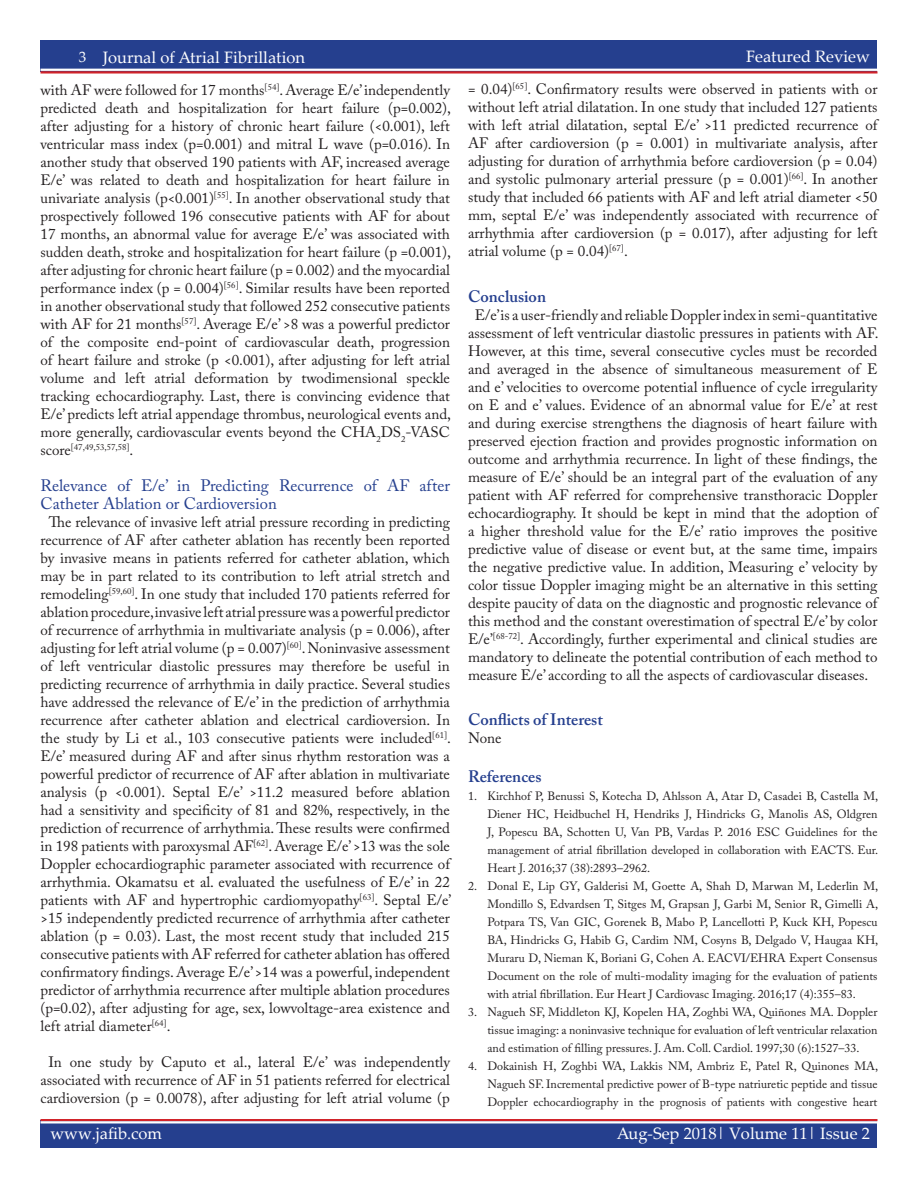
<style>
.page{position:relative;width:918px;height:1188px;background:#fff}
.page>*{position:absolute;margin:0;border:0;box-sizing:border-box;transform-origin:0 0}
.white_header_for_blu{font:16.5px "Palatino Linotype";color:#fff}
._10_Body_Text{font:16.5px/18px "Adobe Caslon Pro";color:#253f8e}
._11_Body_Header{font:600 16.5px "Adobe Caslon Pro";color:#253f8e}
._10_Body_Text-2{font:600 16.5px "Adobe Caslon Pro";color:#253f8e}
._10_Body_Text-3{font:15px/18px "Adobe Caslon Pro";color:#231f20;text-align:justify}
.t1{font:12px/18px "Adobe Caslon Pro";color:#231f20;text-align:justify}
._10_Body_Text-4{font:8.7px "Adobe Caslon Pro";color:#231f20}
.s1{font-size:15px}
</style>
<div class="page">
<div style="left:40px;top:1120px;width:838px;height:28px;background:#253f8e"></div>
<hr style="left:40px;top:1119px;width:838px;height:2px;background:#d1232a">
<hr style="left:40px;top:1121px;width:838px;height:3px;background:#fff">
<div style="left:40px;top:40px;width:838px;height:32px;background:#253f8e"></div>
<hr style="left:40px;top:71px;width:838px;height:3px;background:#d1232a">
<hr style="left:40px;top:69px;width:838px;height:2px;background:#fff">
<p class="white_header_for_blu" style="left:746px;top:45px;width:125px">Featured Review</p>
<p class="white_header_for_blu" style="left:79px;top:48px;width:228px"><sup>3</sup> Journal of Atrial Fibrillation</p>
<p class="white_header_for_blu" style="left:746px;top:47px;width:125px">Featured Review</p>
<p class="_10_Body_Text-3" style="left:40px;top:81px;width:412px">with AF were followed for 17 months<sup>[54]</sup>. Average E/e’ independently predicted death and hospitalization for heart failure (p=0.002), after adjusting for a history of chronic heart failure (&lt;0.001), left ventricular mass index (p=0.001) and mitral L wave (p=0.016). In another study that observed 190 patients with AF, increased average E/e’ was related to death and hospitalization for heart failure in univariate analysis (p&lt;0.001)<sup>[55]</sup>. In another observational study that prospectively followed 196 consecutive patients with AF for about 17 months, an abnormal value for average E/e’ was associated with sudden death, stroke and hospitalization for heart failure (p =0.001), after adjusting for chronic heart failure (p = 0.002) and the myocardial performance index (p = 0.004)<sup>[56]</sup>. Similar results have been reported in another observational study that followed 252 consecutive patients with AF for 21 months<sup>[57]</sup>. Average E/e’ &gt;8 was a powerful predictor of the composite end-point of cardiovascular death, progression of heart failure and stroke (p &lt;0.001), after adjusting for left atrial volume and left atrial deformation by twodimensional speckle tracking echocardiography. Last, there is convincing evidence that E/e’ predicts left atrial appendage thrombus, neurological events and, more generally, cardiovascular events beyond the CHA<sub>2</sub>DS<sub>2</sub>-VASC</p>
<p class="_10_Body_Text-4" style="left:40px;top:442px;width:94px"><span class="s1">score</span>[47,49,53,57,58]<span class="s1">.</span></p>
<p class="_10_Body_Text" style="left:40px;top:477px;width:411px">Relevance of E/e’ in Predicting Recurrence of AF after<br>Catheter Ablation or Cardioversion</p>
<p class="_10_Body_Text-3" style="left:40px;top:513px;width:412px;text-indent:8px">The relevance of invasive left atrial pressure recording in predicting recurrence of AF after catheter ablation has recently been reported by invasive means in patients referred for catheter ablation, which may be in part related to its contribution to left atrial stretch and remodeling<sup>[59,60]</sup>. In one study that included 170 patients referred for ablation procedure, invasive left atrial pressure was a powerful predictor of recurrence of arrhythmia in multivariate analysis (p = 0.006), after adjusting for left atrial volume (p = 0.007)<sup>[60]</sup>. Noninvasive assessment of left ventricular diastolic pressures may therefore be useful in predicting recurrence of arrhythmia in daily practice. Several studies have addressed the relevance of E/e’ in the prediction of arrhythmia recurrence after catheter ablation and electrical cardioversion. In the study by Li et al., 103 consecutive patients were included<sup>[61]</sup>.<br>E/e’ measured during AF and after sinus rhythm restoration was a powerful predictor of recurrence of AF after ablation in multivariate analysis (p &lt;0.001). Septal E/e’ &gt;11.2 measured before ablation had a sensitivity and specificity of 81 and 82%, respectively, in the prediction of recurrence of arrhythmia. These results were confirmed in 198 patients with paroxysmal AF<sup>[62]</sup>. Average E/e’ &gt;13 was the sole Doppler echocardiographic parameter associated with recurrence of arrhythmia. Okamatsu et al. evaluated the usefulness of E/e’ in 22 patients with AF and hypertrophic cardiomyopathy<sup>[63]</sup>. Septal E/e’ &gt;15 independently predicted recurrence of arrhythmia after catheter ablation (p = 0.03). Last, the most recent study that included 215 consecutive patients with AF referred for catheter ablation has offered confirmatory findings. Average E/e’ &gt;14 was a powerful, independent predictor of arrhythmia recurrence after multiple ablation procedures (p=0.02), after adjusting for age, sex, lowvoltage-area existence and left atrial diameter<sup>[64]</sup>.</p>
<p class="_10_Body_Text-3" style="left:40px;top:1053px;width:411px;text-align:center">In one study by Caputo et al., lateral E/e’ was independently associated with recurrence of AF in 51 patients referred for electrical cardioversion (p = 0.0078), after adjusting for left atrial volume (p</p>
<p class="_10_Body_Text-3" style="left:468px;top:80px;width:411px">= 0.04)<sup>[65]</sup>. Confirmatory results were observed in patients with or without left atrial dilatation. In one study that included 127 patients with left atrial dilatation, septal E/e’ &gt;11 predicted recurrence of AF after cardioversion (p = 0.001) in multivariate analysis, after adjusting for duration of arrhythmia before cardioversion (p = 0.04) and systolic pulmonary arterial pressure (p = 0.001)<sup>[66]</sup>. In another study that included 66 patients with AF and left atrial diameter &lt;50 mm, septal E/e’ was independently associated with recurrence of arrhythmia after cardioversion (p = 0.017), after adjusting for left atrial volume (p = 0.04)<sup>[67]</sup>.</p>
<p class="_11_Body_Header" style="left:468px;top:286px;width:80px">Conclusion</p>
<p class="_10_Body_Text-3" style="left:468px;top:306px;width:412px;text-indent:7px">E/e’is a user-friendly and reliable Doppler index in semi-quantitative assessment of left ventricular diastolic pressures in patients with AF.<br>However, at this time, several consecutive cycles must be recorded and averaged in the absence of simultaneous measurement of E and e’ velocities to overcome potential influence of cycle irregularity on E and e’ values. Evidence of an abnormal value for E/e’ at rest and during exercise strengthens the diagnosis of heart failure with preserved ejection fraction and provides prognostic information on outcome and arrhythmia recurrence. In light of these findings, the measure of E/e’ should be an integral part of the evaluation of any patient with AF referred for comprehensive transthoracic Doppler echocardiography. It should be kept in mind that the adoption of a higher threshold value for the E/e’ ratio improves the positive predictive value of disease or event but, at the same time, impairs the negative predictive value. In addition, Measuring e’ velocity by color tissue Doppler imaging might be an alternative in this setting despite paucity of data on the diagnostic and prognostic relevance of this method and the constant overestimation of spectral E/e’ by color E/e’<sup>[68-72]</sup>. Accordingly, further experimental and clinical studies are mandatory to delineate the potential contribution of each method to measure E/e’ according to all the aspects of cardiovascular diseases.</p>
<p class="_11_Body_Header" style="left:468px;top:710px;width:136px">Conflicts of Interest</p>
<p class="_10_Body_Text-3" style="left:468px;top:729px;width:35px">None</p>
<p class="_10_Body_Text-2" style="left:468px;top:767px;width:75px">References</p>
<p class="t1" style="left:488px;top:787px;width:392px;text-indent:-20px">1. Kirchhof P, Benussi S, Kotecha D, Ahlsson A, Atar D, Casadei B, Castella M, Diener HC, Heidbuchel H, Hendriks J, Hindricks G, Manolis AS, Oldgren J, Popescu BA, Schotten U, Van PB, Vardas P. 2016 ESC Guidelines for the management of atrial fibrillation developed in collaboration with EACTS. Eur.<br>Heart J. 2016;37 (38):2893–2962.</p>
<p class="t1" style="left:488px;top:877px;width:392px;text-indent:-20px">2. Donal E, Lip GY, Galderisi M, Goette A, Shah D, Marwan M, Lederlin M, Mondillo S, Edvardsen T, Sitges M, Grapsan J, Garbi M, Senior R, Gimelli A, Potpara TS, Van GIC, Gorenek B, Mabo P, Lancellotti P, Kuck KH, Popescu BA, Hindricks G, Habib G, Cardim NM, Cosyns B, Delgado V, Haugaa KH, Muraru D, Nieman K, Boriani G, Cohen A. EACVI/EHRA Expert Consensus Document on the role of multi-modality imaging for the evaluation of patients with atrial fibrillation. Eur Heart J Cardiovasc Imaging. 2016;17 (4):355–83.</p>
<p class="t1" style="left:488px;top:1003px;width:392px;text-indent:-20px">3. Nagueh SF, Middleton KJ, Kopelen HA, Zoghbi WA, Quiñones MA. Doppler tissue imaging: a noninvasive technique for evaluation of left ventricular relaxation and estimation of filling pressures. J. Am. Coll. Cardiol. 1997;30 (6):1527–33.</p>
<p class="t1" style="left:488px;top:1057px;width:392px;text-indent:-20px">4. Dokainish H, Zoghbi WA, Lakkis NM, Ambriz E, Patel R, Quinones MA, Nagueh SF. Incremental predictive power of B-type natriuretic peptide and tissue Doppler echocardiography in the prognosis of patients with congestive heart</p>
<p class="white_header_for_blu" style="left:51px;top:1122px;width:113px">www.jafib.com</p>
<p class="white_header_for_blu" style="left:617px;top:1122px;width:255px">Aug-Sep 2018| Volume 11| Issue 2</p>
</div>
